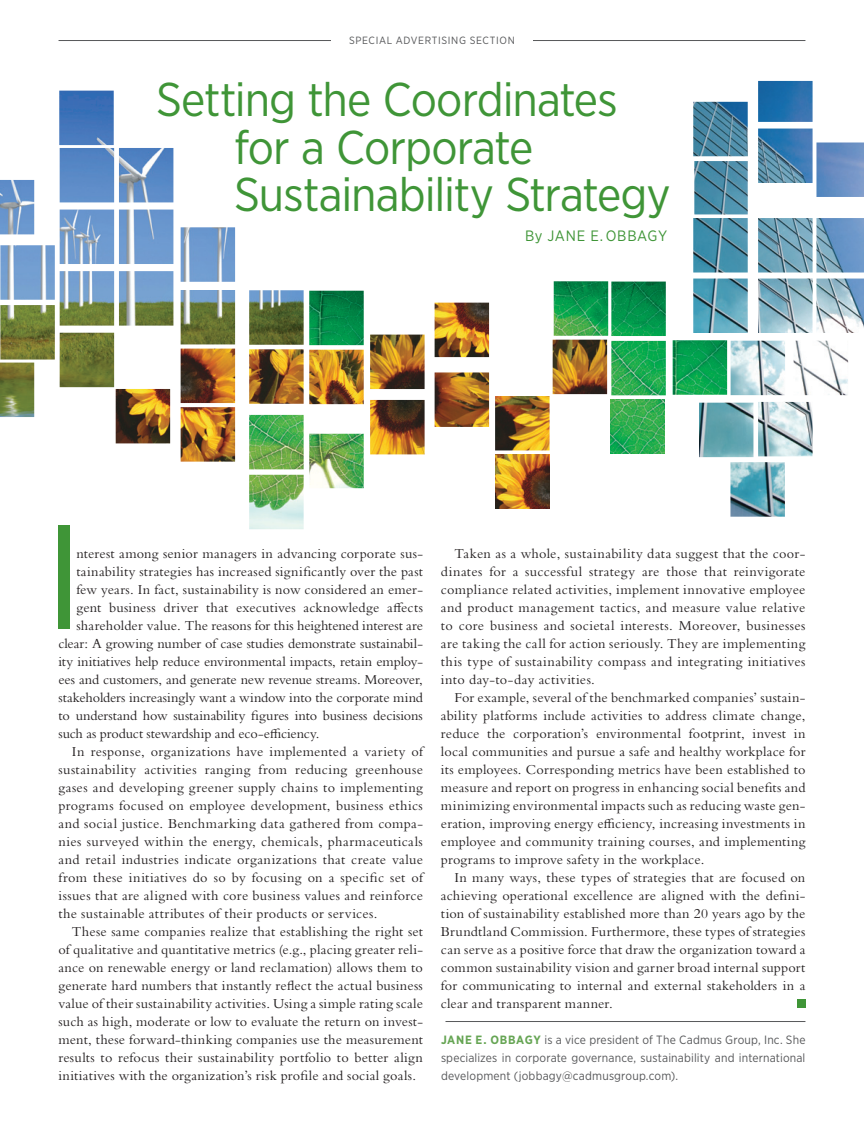
<style>
.page{position:relative;width:864px;height:1134px;background:#fff}
.page>*{position:absolute;margin:0;border:0;box-sizing:border-box;transform-origin:0 0}
.t1{font:47.25px/47.2px "Gotham Narrow";letter-spacing:-.02em;color:#3f9537}
.t2{font:15px "Gotham Narrow";letter-spacing:.035em;color:#3f9537}
.t3{font:14.25px/18px "Bembo Std";letter-spacing:.015em;color:#231f20;text-align:justify}
.t4{font:14.25px "Bembo Std";letter-spacing:-.005em;color:#231f20}
.t5{font:14.25px "Bembo Std";letter-spacing:-.01em;color:#231f20}
.t6{font:12px/18px "Gotham Narrow";letter-spacing:.015em;color:#57585a;text-align:justify}
.t7{font:10.5px "Gotham Narrow";letter-spacing:.065em;color:#57585a}
.s1{font-weight:700;color:#66a554}
</style>
<div class="page">
<img style="left:0;top:91px;width:304px;height:326px">
<img style="left:116px;top:349px;width:133px;height:113px">
<img style="left:249px;top:291px;width:115px;height:238px">
<img style="left:495px;top:454px;width:55px;height:55px">
<img style="left:370px;top:335px;width:65px;height:119px">
<img style="left:435px;top:303px;width:119px;height:147px">
<hr style="left:59px;top:40px;width:746px;height:1px;background:#57585a">
<div style="left:331px;top:36px;width:202px;height:21px;background:#fff"></div>
<img style="left:554px;top:281px;width:139px;height:114px">
<img style="left:610px;top:399px;width:55px;height:55px">
<img style="left:693px;top:81px;width:171px;height:436px">
<hr style="left:446px;top:1021px;width:359px;height:1px;background:#57585a">
<div style="left:797px;top:999px;width:8px;height:9px;background:#3f9537"></div>
<div style="left:59px;top:525px;width:11px;height:104px;background:#3f9537"></div>
<p class="t7" style="left:349px;top:34px;width:167px">Special Advertising Section</p>
<h1 class="t1" style="left:234px;top:75px;width:438px;text-indent:-78px">Setting the Coordinates for a Corporate<br>Sustainability Strategy</h1>
<p class="t2" style="left:525px;top:227px;width:92px">By Jane E. Obb</p>
<p class="t2" style="left:637px;top:227px;width:32px">agy</p>
<p class="t3" style="left:76px;top:544px;width:348px">nterest among senior managers in advancing corporate sus-</p>
<p class="t3" style="left:76px;top:562px;width:348px">tainability strategies has increased significantly over the past</p>
<p class="t3" style="left:76px;top:580px;width:348px">few years. In fact, sustainability is now considered an emer-</p>
<p class="t3" style="left:76px;top:598px;width:348px">gent business driver that executives acknowledge affects</p>
<p class="t3" style="left:76px;top:616px;width:348px">shareholder value. The reasons for this heightened interest are</p>
<p class="t4" style="left:58px;top:635px;width:366px">clear: A growing number of case studies demonstrate sustainabil-</p>
<p class="t5" style="left:58px;top:653px;width:366px">ity initiatives help reduce environmental impacts, retain employ-</p>
<p class="t5" style="left:58px;top:671px;width:366px">ees and customers, and generate new revenue streams. Moreover,</p>
<p class="t4" style="left:58px;top:689px;width:366px">stakeholders increasingly want a window into the corporate mind</p>
<p class="t4" style="left:58px;top:707px;width:366px">to understand how sustainability figures into business decisions</p>
<p class="t5" style="left:58px;top:725px;width:263px">such as product stewardship and eco-efficiency.</p>
<p class="t3" style="left:72px;top:742px;width:353px">In response, organizations have implemented a variety of</p>
<p class="t3" style="left:58px;top:760px;width:366px">sustainability activities ranging from reducing greenhouse</p>
<p class="t3" style="left:58px;top:778px;width:366px">gases and developing greener supply chains to implementing</p>
<p class="t3" style="left:58px;top:796px;width:366px">programs focused on employee development, business ethics</p>
<p class="t3" style="left:58px;top:814px;width:366px">and social justice. Benchmarking data gathered from compa-</p>
<p class="t3" style="left:58px;top:832px;width:366px">nies surveyed within the energy, chemicals, pharmaceuticals</p>
<p class="t3" style="left:58px;top:850px;width:366px">and retail industries indicate organizations that create value</p>
<p class="t3" style="left:58px;top:868px;width:366px">from these initiatives do so by focusing on a specific set of</p>
<p class="t3" style="left:58px;top:886px;width:366px">issues that are aligned with core business values and reinforce</p>
<p class="t3" style="left:58px;top:904px;width:321px">the sustainable attributes of their products or services.</p>
<p class="t3" style="left:72px;top:922px;width:353px">These same companies realize that establishing the right set</p>
<p class="t3" style="left:58px;top:940px;width:366px">of qualitative and quantitative metrics (e.g., placing greater reli-</p>
<p class="t3" style="left:58px;top:958px;width:366px">ance on renewable energy or land reclamation) allows them to</p>
<p class="t3" style="left:58px;top:976px;width:366px">generate hard numbers that instantly reflect the actual business</p>
<p class="t3" style="left:58px;top:994px;width:366px">value of their sustainability activities. Using a simple rating scale</p>
<p class="t3" style="left:58px;top:1012px;width:366px">such as high, moderate or low to evaluate the return on invest-</p>
<p class="t3" style="left:58px;top:1030px;width:366px">ment, these forward-thinking companies use the measurement</p>
<p class="t3" style="left:58px;top:1048px;width:366px">results to refocus their sustainability portfolio to better align</p>
<p class="t3" style="left:58px;top:1066px;width:359px">initiatives with the organization’s risk profile and social goals.</p>
<p class="t3" style="left:441px;top:544px;width:366px;text-indent:13px">Taken as a whole, sustainability data suggest that the coor&shy;dinates for a successful strategy are those that reinvigorate compliance related activities, implement innovative employee and product management tactics, and measure value relative to core business and societal interests. Moreover, businesses are taking the call for action seriously. They are implementing this type of sustainability compass and integrating initiatives into day-to-day activities.</p>
<p class="t3" style="left:441px;top:688px;width:366px;text-indent:13px">For example, several of the benchmarked companies’ sustain&shy;ability platforms include activities to address climate change, reduce the corporation’s environmental footprint, invest in local communities and pursue a safe and healthy workplace for its employees. Corresponding metrics have been established to measure and report on progress in enhancing social benefits and minimizing environmental impacts such as reducing waste gen&shy;eration, improving energy efficiency, increasing investments in employee and community training courses, and implementing programs to improve safety in the workplace.</p>
<p class="t3" style="left:441px;top:868px;width:366px;text-indent:13px">In many ways, these types of strategies that are focused on achieving operational excellence are aligned with the defini&shy;tion of sustainability established more than 20 years ago by the Brundtland Commission. Furthermore, these types of strategies can serve as a positive force that draw the organization toward a common sustainability vision and garner broad internal support for communicating to internal and external stakeholders in a clear and transparent manner.</p>
<p class="t6" style="left:441px;top:1031px;width:366px"><span class="s1">JANE E . OBBAGY</span> is a vice president of The Cadmus Group, I nc. She specializes in corporate governance, sustainability and international development (jobbagy@cadmusgroup.com).</p>
</div>
